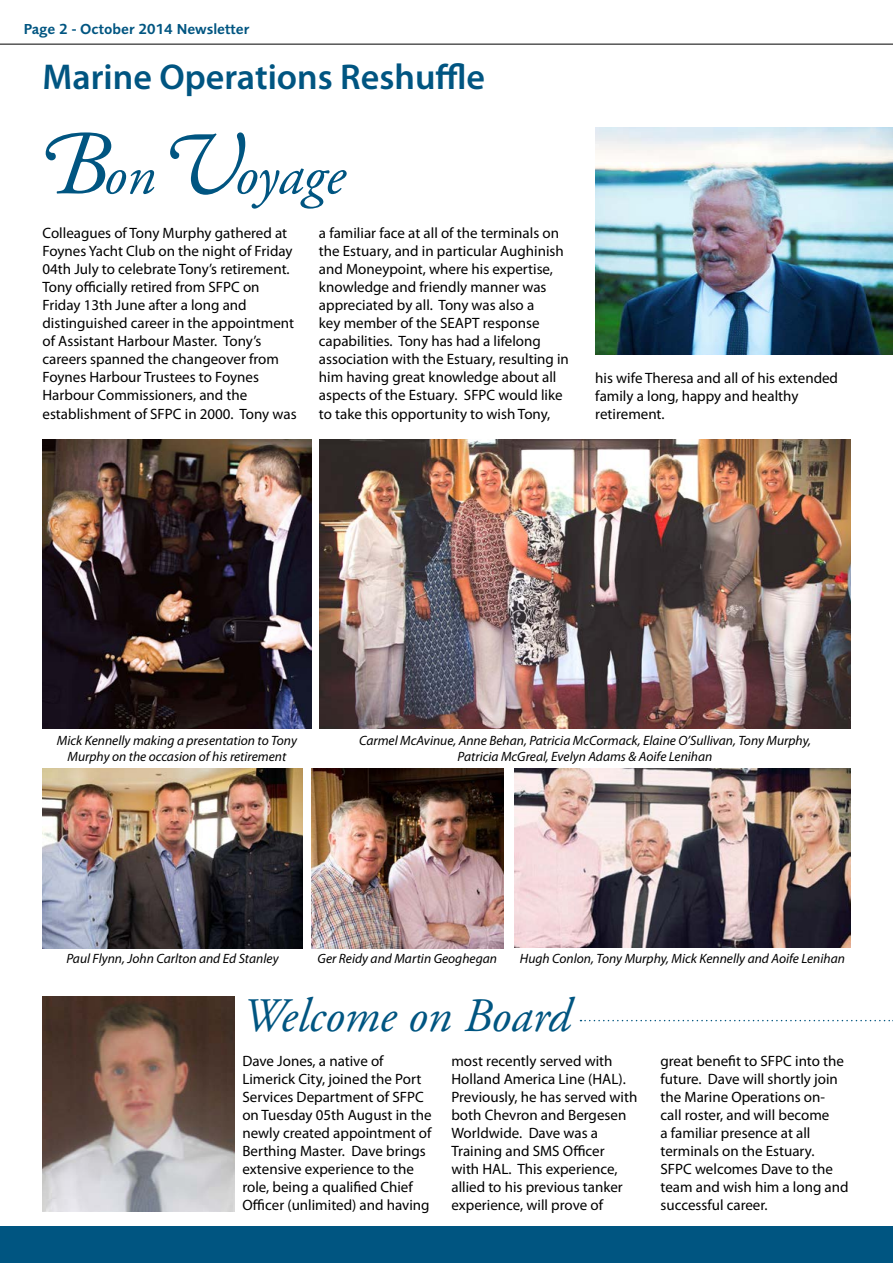
<style>
.page{position:relative;width:893px;height:1263px;background:#fff}
.page>*{position:absolute;margin:0;border:0;box-sizing:border-box;transform-origin:0 0}
.t1{font:italic 57px "Adobe Garamond";color:#005581}
.t2{font:italic 48px "Adobe Garamond";color:#005581}
.t3{font:600 36px "Myriad Pro";color:#005581}
.t4{font:15px/18px "Myriad Pro";color:#000}
.t5{font:600 15px "Foundry Sans";color:#005581}
.t6{font:italic 13.5px/16.2px "Myriad Pro";color:#000;text-align:center}
.s1{font-family:"Adobe Garamond Alt";font-size:90px}
</style>
<div class="page">
<hr style="left:0;top:44px;width:893px;height:1px;background:#000">
<div style="left:0;top:1227px;width:893px;height:36px;background:#005581"></div>
<img style="left:319px;top:440px;width:531px;height:289px">
<img style="left:43px;top:768px;width:259px;height:180px">
<img style="left:311px;top:768px;width:192px;height:180px">
<img style="left:43px;top:440px;width:268px;height:289px">
<img style="left:595px;top:127px;width:298px;height:228px">
<img style="left:514px;top:768px;width:336px;height:180px">
<svg style="left:580px;top:1020px;width:313px;height:1px"></svg>
<img style="left:43px;top:996px;width:191px;height:216px">
<p class="t5" style="left:24px;top:20px;width:227px">Page 2 - October 2014 Newsletter</p>
<h3 class="t3" style="left:43px;top:54px;width:444px">Marine Operations Reshuffle</h3>
<h1 class="t1" style="left:30px;top:145px;width:317px"><span class="s1">B</span>on<span class="s1">V</span>oyage</h1>
<p class="t4" style="left:43px;top:224px;width:256px">Colleagues of Tony Murphy gathered at Foynes Yacht Club on the night of Friday 04th July to celebrate Tony’s retirement.<br>Tony officially retired from SFPC on Friday 13th June after a long and distinguished career in the appointment of Assistant Harbour Master. Tony’s careers spanned the changeover from Foynes Harbour Trustees to Foynes Harbour Commissioners, and the establishment of SFPC in 2000. Tony was</p>
<p class="t4" style="left:319px;top:224px;width:252px">a familiar face at all of the terminals on the Estuary, and in particular Aughinish and Moneypoint, where his expertise, knowledge and friendly manner was appreciated by all. Tony was also a<br>key member of the SEAPT response capabilities. Tony has had a lifelong association with the Estuary, resulting in him having great knowledge about all aspects of the Estuary. SFPC would like to take this opportunity to wish Tony,</p>
<p class="t4" style="left:595px;top:369px;width:244px">his wife Theresa and all of his extended family a long, happy and healthy retirement.</p>
<p class="t6" style="left:57px;top:732px;width:242px">Mick Kennelly making a presentation to Tony<br>Murphy on the occasion of his retirement</p>
<p class="t6" style="left:359px;top:732px;width:453px">Carmel McAvinue, Anne Behan, Patricia McCormack, Elaine O’Sullivan, Tony Murphy,<br>Patricia McGreal, Evelyn Adams &amp; Aoife Lenihan</p>
<p class="t6" style="left:66px;top:950px;width:214px">Paul Flynn, John Carlton and Ed Stanley</p>
<p class="t6" style="left:318px;top:950px;width:181px">Ger Reidy and Martin Geoghegan</p>
<p class="t6" style="left:520px;top:950px;width:327px">Hugh Conlon, Tony Murphy, Mick Kennelly and Aoife Lenihan</p>
<h2 class="t2" style="left:242px;top:990px;width:330px">Welcome on Board</h2>
<p class="t4" style="left:242px;top:1051px;width:191px">Dave Jones, a native of<br>Limerick City, joined the Port<br>Services Department of SFPC on Tuesday 05th August in the newly created appointment of<br>Berthing Master. Dave brings extensive experience to the role, being a qualified Chief<br>Officer (unlimited) and having</p>
<p class="t4" style="left:451px;top:1051px;width:187px">most recently served with<br>Holland America Line (HAL).<br>Previously, he has served with both Chevron and Bergesen<br>Worldwide. Dave was a<br>Training and SMS Officer<br>with HAL. This experience, allied to his previous tanker experience, will prove of</p>
<p class="t4" style="left:660px;top:1051px;width:190px">great benefit to SFPC into the future. Dave will shortly join the Marine Operations on&shy;call roster, and will become<br>a familiar presence at all terminals on the Estuary.<br>SFPC welcomes Dave to the team and wish him a long and successful career.</p>
</div>
